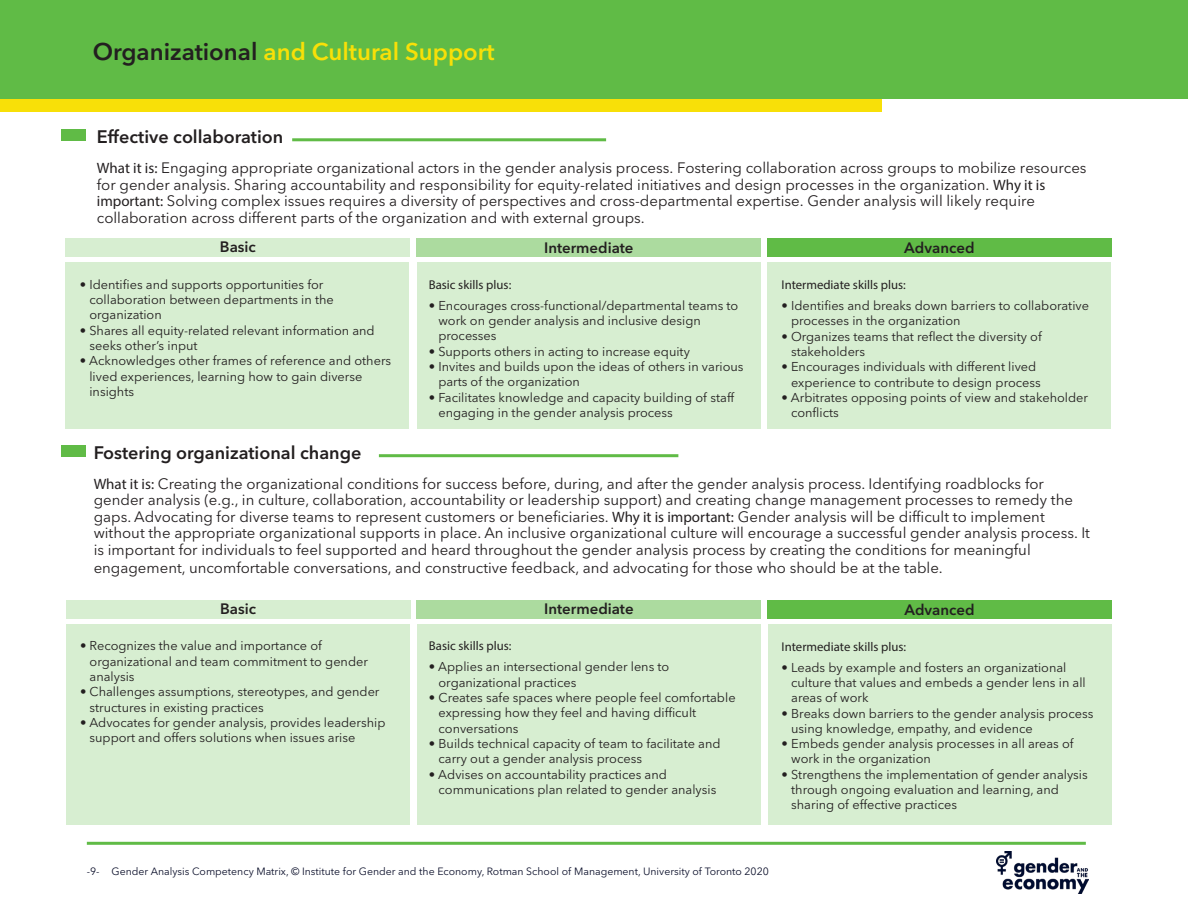
<style>
.page{position:relative;width:1188px;height:918px;background:#fff}
.page>*{position:absolute;margin:0;border:0;box-sizing:border-box;transform-origin:0 0}
.t1{font:600 24px "Avenir Next LT Pro";color:#f8e008}
.t2{font:600 18px "Avenir Next LT Pro";color:#231f20}
.t3{font:15px/16.5px "Avenir Next LT Pro";color:#231f20}
.t4{font:600 15px "Avenir Next LT Pro";color:#231f20}
.t5{font:12.75px "Avenir Next LT Pro";color:#231f20}
.t6{font:12.75px "Myriad Pro";color:#231f20}
.t7{font:10.5px "Avenir Next LT Pro";color:#0d112c}
.s1{color:#231f20}
.s2{font-family:"Myriad Pro"}
</style>
<div class="page">
<div style="left:66px;top:624px;width:344px;height:200px;background:#d7eed1"></div>
<div style="left:417px;top:624px;width:344px;height:200px;background:#d7eed1"></div>
<div style="left:768px;top:624px;width:344px;height:200px;background:#d7eed1"></div>
<div style="left:61px;top:446px;width:24px;height:11px;background:#60bb46"></div>
<hr style="left:87px;top:842px;width:999px;height:3px;background:#60bb46">
<hr style="left:379px;top:454px;width:299px;height:3px;background:#60bb46">
<div style="left:768px;top:600px;width:344px;height:18px;background:#60bb46"></div>
<div style="left:417px;top:600px;width:344px;height:18px;background:#acdb9f"></div>
<div style="left:66px;top:600px;width:344px;height:18px;background:#d7eed1"></div>
<div style="left:0;top:0;width:882px;height:112px;background:#f8e008"></div>
<div style="left:0;top:0;width:1188px;height:99px;background:#60bb46"></div>
<div style="left:65px;top:263px;width:344px;height:166px;background:#d7eed1"></div>
<div style="left:417px;top:263px;width:344px;height:166px;background:#d7eed1"></div>
<div style="left:767px;top:263px;width:344px;height:166px;background:#d7eed1"></div>
<div style="left:61px;top:130px;width:24px;height:11px;background:#60bb46"></div>
<hr style="left:292px;top:138px;width:314px;height:3px;background:#60bb46">
<div style="left:767px;top:238px;width:345px;height:19px;background:#60bb46"></div>
<div style="left:417px;top:238px;width:344px;height:19px;background:#acdb9f"></div>
<div style="left:66px;top:238px;width:344px;height:19px;background:#d7eed1"></div>
<img style="left:997px;top:852px;width:92px;height:41px">
<p class="t1" style="left:93px;top:37px;width:403px"><span class="s1">Organizational</span> and Cultural Support</p>
<p class="t2" style="left:97px;top:126px;width:188px">Effective collaboration</p>
<p class="t3" style="left:97px;top:160px;width:991px"><span class="s2">What it is:</span> Engaging appropriate organizational actors in the gender analysis process. Fostering collaboration across groups to mobilize resources for gender analysis. Sharing accountability and responsibility for equity-related initiatives and design processes in the organization. <span class="s2">Why it is</span></p>
<p class="t3" style="left:97px;top:193px;width:940px"><span class="s2">important:</span> Solving complex issues requires a diversity of perspectives and cross-departmental expertise. Gender analysis will likely require</p>
<p class="t3" style="left:97px;top:209px;width:550px">collaboration across different parts of the organization and with external groups.</p>
<p class="t4" style="left:220px;top:238px;width:37px">Basic</p>
<p class="t4" style="left:544px;top:238px;width:91px">Intermediate</p>
<p class="t4" style="left:904px;top:239px;width:72px">Advanced</p>
<p class="t5" style="left:80px;top:277px;width:245px">• Identifies and supports opportunities for</p>
<p class="t5" style="left:89px;top:292px;width:246px">collaboration between departments in the</p>
<p class="t5" style="left:89px;top:307px;width:74px">organization</p>
<p class="t5" style="left:80px;top:323px;width:296px">• Shares all equity-related relevant information and</p>
<p class="t5" style="left:89px;top:338px;width:110px">seeks other’s input</p>
<p class="t5" style="left:80px;top:353px;width:313px">• Acknowledges other frames of reference and others</p>
<p class="t5" style="left:89px;top:369px;width:274px">lived experiences, learning how to gain diverse</p>
<p class="t5" style="left:89px;top:384px;width:46px">insights</p>
<p class="t6" style="left:429px;top:277px;width:84px">Basic skills plus:</p>
<p class="t5" style="left:429px;top:298px;width:311px">• Encourages cross-functional/departmental teams to</p>
<p class="t5" style="left:438px;top:313px;width:264px">work on gender analysis and inclusive design</p>
<p class="t5" style="left:438px;top:328px;width:60px">processes</p>
<p class="t5" style="left:429px;top:344px;width:263px">• Supports others in acting to increase equity</p>
<p class="t5" style="left:429px;top:359px;width:316px">• Invites and builds upon the ideas of others in various</p>
<p class="t5" style="left:438px;top:374px;width:143px">parts of the organization</p>
<p class="t5" style="left:429px;top:390px;width:307px">• Facilitates knowledge and capacity building of staff</p>
<p class="t5" style="left:438px;top:405px;width:236px">engaging in the gender analysis process</p>
<p class="t6" style="left:781px;top:277px;width:126px">Intermediate skills plus:</p>
<p class="t5" style="left:781px;top:298px;width:309px">• Identifies and breaks down barriers to collaborative</p>
<p class="t5" style="left:791px;top:313px;width:171px">processes in the organization</p>
<p class="t5" style="left:781px;top:329px;width:262px">• Organizes teams that reflect the diversity of</p>
<p class="t5" style="left:791px;top:344px;width:76px">stakeholders</p>
<p class="t5" style="left:781px;top:359px;width:256px">• Encourages individuals with different lived</p>
<p class="t5" style="left:791px;top:375px;width:251px">experience to contribute to design process</p>
<p class="t5" style="left:781px;top:390px;width:308px">• Arbitrates opposing points of view and stakeholder</p>
<p class="t5" style="left:791px;top:405px;width:49px">conflicts</p>
<p class="t2" style="left:94px;top:442px;width:269px">Fostering organizational change</p>
<p class="t3" style="left:94px;top:475px;width:952px"><span class="s2">What it is:</span> Creating the organizational conditions for success before, during, and after the gender analysis process. Identifying roadblocks for</p>
<p class="t3" style="left:94px;top:492px;width:998px">gender analysis (e.g., in culture, collaboration, accountability or leadership support) and creating change management processes to remedy the gaps. Advocating for diverse teams to represent customers or beneficiaries. <span class="s2">Why it is important:</span> Gender analysis will be difficult to implement without the appropriate organizational supports in place. An inclusive organizational culture will encourage a successful gender analysis process. It is important for individuals to feel supported and heard throughout the gender analysis process by creating the conditions for meaningful</p>
<p class="t3" style="left:94px;top:559px;width:851px">engagement, uncomfortable conversations, and constructive feedback, and advocating for those who should be at the table.</p>
<p class="t4" style="left:220px;top:600px;width:37px">Basic</p>
<p class="t4" style="left:544px;top:600px;width:91px">Intermediate</p>
<p class="t4" style="left:904px;top:600px;width:72px">Advanced</p>
<p class="t5" style="left:80px;top:638px;width:243px">• Recognizes the value and importance of</p>
<p class="t5" style="left:90px;top:654px;width:280px">organizational and team commitment to gender</p>
<p class="t5" style="left:90px;top:669px;width:46px">analysis</p>
<p class="t5" style="left:80px;top:684px;width:301px">• Challenges assumptions, stereotypes, and gender</p>
<p class="t5" style="left:90px;top:700px;width:176px">structures in existing practices</p>
<p class="t5" style="left:80px;top:715px;width:307px">• Advocates for gender analysis, provides leadership</p>
<p class="t5" style="left:90px;top:730px;width:267px">support and offers solutions when issues arise</p>
<p class="t6" style="left:429px;top:638px;width:84px">Basic skills plus:</p>
<p class="t5" style="left:429px;top:659px;width:242px">• Applies an intersectional gender lens to</p>
<p class="t5" style="left:439px;top:675px;width:139px">organizational practices</p>
<p class="t5" style="left:429px;top:690px;width:308px">• Creates safe spaces where people feel comfortable</p>
<p class="t5" style="left:439px;top:705px;width:259px">expressing how they feel and having difficult</p>
<p class="t5" style="left:439px;top:721px;width:82px">conversations</p>
<p class="t5" style="left:429px;top:736px;width:293px">• Builds technical capacity of team to facilitate and</p>
<p class="t5" style="left:439px;top:751px;width:205px">carry out a gender analysis process</p>
<p class="t5" style="left:429px;top:767px;width:239px">• Advises on accountability practices and</p>
<p class="t5" style="left:439px;top:782px;width:279px">communications plan related to gender analysis</p>
<p class="t6" style="left:782px;top:639px;width:126px">Intermediate skills plus:</p>
<p class="t5" style="left:782px;top:660px;width:286px">• Leads by example and fosters an organizational</p>
<p class="t5" style="left:791px;top:675px;width:296px">culture that values and embeds a gender lens in all</p>
<p class="t5" style="left:791px;top:690px;width:79px">areas of work</p>
<p class="t5" style="left:782px;top:706px;width:313px">• Breaks down barriers to the gender analysis process</p>
<p class="t5" style="left:791px;top:721px;width:243px">using knowledge, empathy, and evidence</p>
<p class="t5" style="left:782px;top:736px;width:294px">• Embeds gender analysis processes in all areas of</p>
<p class="t5" style="left:791px;top:751px;width:141px">work in the organization</p>
<p class="t5" style="left:782px;top:767px;width:308px">• Strengthens the implementation of gender analysis</p>
<p class="t5" style="left:791px;top:782px;width:269px">through ongoing evaluation and learning, and</p>
<p class="t5" style="left:791px;top:797px;width:167px">sharing of effective practices</p>
<p class="t7" style="left:87px;top:865px;width:14px">-9-</p>
<p class="t7" style="left:112px;top:865px;width:659px">Gender Analysis Competency Matrix, © Institute for Gender and the Economy, Rotman School of Management, University of Toronto 2020</p>
</div>
